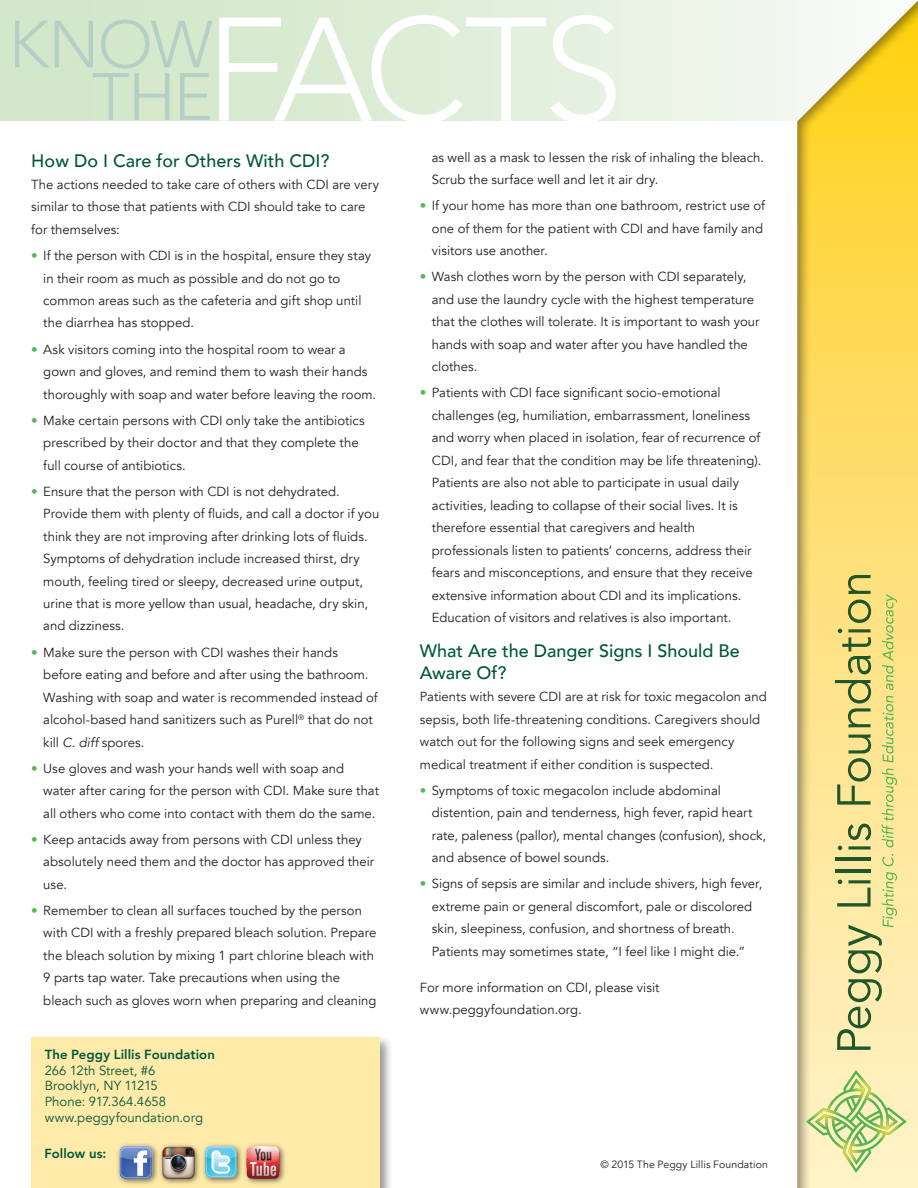
<style>
.page{position:relative;width:918px;height:1188px;background:#fff}
.page>*{position:absolute;margin:0;border:0;box-sizing:border-box;transform-origin:0 0}
.t1{font:300 145.5px "Avenir";letter-spacing:-.05em;color:#fff}
.t2{font:300 66px/52.5px "Avenir";letter-spacing:-.025em;color:#b5cfc7;text-align:right}
.t3{font:500 18px/21.6px "Avenir";color:#00573c}
.t4{font:13.2px/22.5px "Avenir";color:#231f20}
.t5{font:13.2px/15.8px "Avenir";letter-spacing:.005em;color:#00573c}
.t6{font:800 13.2px "Avenir";letter-spacing:.005em;color:#00573c}
.t7{font:10.5px "Avenir";letter-spacing:.01em;color:#231f20}
.s1{color:#51b948}
.s2{font-style:italic}
</style>
<div class="page">
<svg style="left:0;top:0;width:796px;height:121px;background:#deedd7"></svg>
<div style="left:796px;top:0;width:122px;height:1188px;background:#231f20;opacity:.46"></div>
<svg style="left:837px;top:979px;width:45px;height:71px;background:#c9c993"></svg>
<svg style="left:835px;top:575px;width:62px;height:398px;background:#dcd285"></svg>
<svg style="left:806px;top:1070px;width:101px;height:103px;background:#dee4a6"></svg>
<div style="left:29px;top:1035px;width:364px;height:153px;background:#231f20;opacity:.47"></div>
<div style="left:31px;top:1038px;width:348px;height:150px;background:#ffeba9"></div>
<div style="left:115px;top:1141px;width:44px;height:45px;background:#231f20;opacity:.75"></div>
<img style="left:119px;top:1146px;width:35px;height:34px">
<div style="left:242px;top:1142px;width:45px;height:44px;background:#231f20;opacity:.75"></div>
<img style="left:246px;top:1146px;width:35px;height:34px">
<div style="left:200px;top:1142px;width:44px;height:43px;background:#231f20;opacity:.75"></div>
<img style="left:203px;top:1146px;width:35px;height:34px">
<div style="left:158px;top:1142px;width:44px;height:44px;background:#231f20;opacity:.75"></div>
<img style="left:162px;top:1146px;width:33px;height:33px">
<h1 class="t1" style="left:205px;top:-15px;width:420px">FACTS</h1>
<h2 class="t2" style="left:9px;top:19px;width:206px">KNOW<br>THE</h2>
<h3 class="t3" style="left:31px;top:148px;width:300px">How Do I Care for Others With CDI?</h3>
<p class="t4" style="left:31px;top:173px;width:349px">The actions needed to take care of others with CDI are very similar to those that patients with CDI should take to care for themselves:</p>
<p class="t4" style="left:43px;top:244px;width:329px;text-indent:-12px"><span class="s1">•</span> If the person with CDI is in the hospital, ensure they stay in their room as much as possible and do not go to common areas such as the cafeteria and gift shop until the diarrhea has stopped.</p>
<p class="t4" style="left:43px;top:338px;width:334px;text-indent:-12px"><span class="s1">•</span> Ask visitors coming into the hospital room to wear a gown and gloves, and remind them to wash their hands thoroughly with soap and water before leaving the room.</p>
<p class="t4" style="left:43px;top:409px;width:323px;text-indent:-12px"><span class="s1">•</span> Make certain persons with CDI only take the antibiotics prescribed by their doctor and that they complete the full course of antibiotics.</p>
<p class="t4" style="left:43px;top:480px;width:338px;text-indent:-12px"><span class="s1">•</span> Ensure that the person with CDI is not dehydrated.<br>Provide them with plenty of fluids, and call a doctor if you think they are not improving after drinking lots of fluids.<br>Symptoms of dehydration include increased thirst, dry mouth, feeling tired or sleepy, decreased urine output, urine that is more yellow than usual, headache, dry skin, and dizziness.</p>
<p class="t4" style="left:43px;top:641px;width:336px;text-indent:-12px"><span class="s1">•</span> Make sure the person with CDI washes their hands before eating and before and after using the bathroom.<br>Washing with soap and water is recommended instead of alcohol-based hand sanitizers such as Purell<sup>®</sup> that do not kill <span class="s2">C. diff</span> spores.</p>
<p class="t4" style="left:43px;top:757px;width:337px;text-indent:-12px"><span class="s1">•</span> Use gloves and wash your hands well with soap and water after caring for the person with CDI. Make sure that all others who come into contact with them do the same.</p>
<p class="t4" style="left:43px;top:828px;width:332px;text-indent:-12px"><span class="s1">•</span> Keep antacids away from persons with CDI unless they absolutely need them and the doctor has approved their use.</p>
<p class="t4" style="left:43px;top:899px;width:335px;text-indent:-12px"><span class="s1">•</span> Remember to clean all surfaces touched by the person with CDI with a freshly prepared bleach solution. Prepare the bleach solution by mixing 1 part chlorine bleach with 9 parts tap water. Take precautions when using the bleach such as gloves worn when preparing and cleaning</p>
<p class="t4" style="left:432px;top:146px;width:334px">as well as a mask to lessen the risk of inhaling the bleach.<br>Scrub the surface well and let it air dry.</p>
<p class="t4" style="left:432px;top:195px;width:335px;text-indent:-12px"><span class="s1">•</span> If your home has more than one bathroom, restrict use of one of them for the patient with CDI and have family and visitors use another.</p>
<p class="t4" style="left:432px;top:266px;width:329px;text-indent:-12px"><span class="s1">•</span> Wash clothes worn by the person with CDI separately, and use the laundry cycle with the highest temperature that the clothes will tolerate. It is important to wash your hands with soap and water after you have handled the clothes.</p>
<p class="t4" style="left:432px;top:382px;width:331px;text-indent:-12px"><span class="s1">•</span> Patients with CDI face significant socio-emotional challenges (eg, humiliation, embarrassment, loneliness and worry when placed in isolation, fear of recurrence of CDI, and fear that the condition may be life threatening).<br>Patients are also not able to participate in usual daily activities, leading to collapse of their social lives. It is therefore essential that caregivers and health professionals listen to patients’ concerns, address their fears and misconceptions, and ensure that they receive extensive information about CDI and its implications.<br>Education of visitors and relatives is also important.</p>
<h3 class="t3" style="left:420px;top:639px;width:322px">What Are the Danger Signs I Should Be<br>Aware Of?</h3>
<p class="t4" style="left:420px;top:686px;width:348px">Patients with severe CDI are at risk for toxic megacolon and sepsis, both life-threatening conditions. Caregivers should watch out for the following signs and seek emergency medical treatment if either condition is suspected.</p>
<p class="t4" style="left:432px;top:779px;width:336px;text-indent:-12px"><span class="s1">•</span> Symptoms of toxic megacolon include abdominal distention, pain and tenderness, high fever, rapid heart rate, paleness (pallor), mental changes (confusion), shock, and absence of bowel sounds.</p>
<p class="t4" style="left:432px;top:873px;width:332px;text-indent:-12px"><span class="s1">•</span> Signs of sepsis are similar and include shivers, high fever, extreme pain or general discomfort, pale or discolored skin, sleepiness, confusion, and shortness of breath.<br>Patients may sometimes state, “I feel like I might die.”</p>
<p class="t4" style="left:420px;top:976px;width:241px">For more information on CDI, please visit www.peggyfoundation.org.</p>
<p class="t6" style="left:45px;top:1044px;width:172px">The Peggy Lillis Foundation</p>
<p class="t5" style="left:45px;top:1063px;width:160px">266 12th Street, #6<br>Brooklyn, NY 11215<br>Phone: 917.364.4658 www.peggyfoundation.org</p>
<p class="t6" style="left:44px;top:1143px;width:63px">Follow us:</p>
<p class="t7" style="left:600px;top:1158px;width:169px">© 2015 The Peggy Lillis Foundation</p>
</div>
